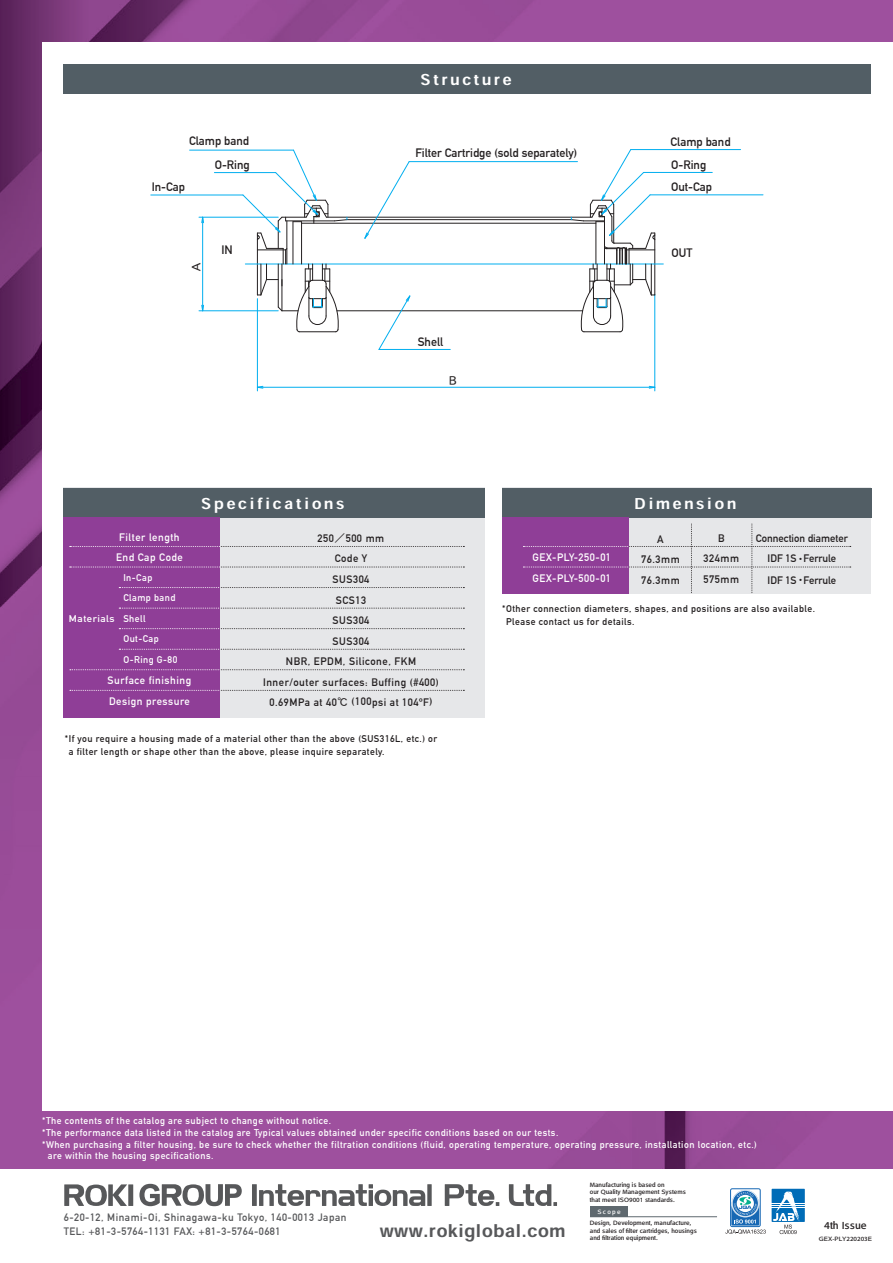
<style>
.page{position:relative;width:893px;height:1263px;background:#fff}
.page>*{position:absolute;margin:0;border:0;box-sizing:border-box;transform-origin:0 0}
.t1{font:16.95px "Heisei Kaku Go Std W7";letter-spacing:.05em;color:#57585a}
.t2{font:14.85px "Heisei Kaku Go Std W7";letter-spacing:.2em;color:#fff}
.t3{font:700 12px/22.8px "DIN Alternate";color:#231f20}
.t4{font:12px "Heisei Kaku Go Std W5";color:#231f20}
.t5{font:700 10.65px/20.5px "DIN Alternate";letter-spacing:.05em;color:#231f20;text-align:center}
.t6{font:700 10.65px/20.5px "DIN Alternate";letter-spacing:.05em;color:#fff}
.t7{font:700 10.65px/20.7px "DIN Alternate";color:#231f20;text-align:center}
.t8{font:700 10.5px/14.9px "DIN Alternate";letter-spacing:.05em;color:#57585a}
.t9{font:10.5px "Heisei Kaku Go Std W5";color:#231f20}
.t10{font:700 9.6px/20.5px "DIN Alternate";letter-spacing:.05em;color:#fff}
.t11{font:700 9.6px/13.5px "DIN Alternate";letter-spacing:.05em;color:#231f20}
.t12{font:700 9.6px "DIN Alternate";letter-spacing:.05em;color:#fff;scale:1.11 1}
.t13{font:6.45px/7.5px "Heisei Kaku Go Std W5";color:#231f20}
.t14{font:6.45px "Heisei Kaku Go Std W5";letter-spacing:.2em;color:#fff}
.s1{font-family:"Heisei Kaku Go Std W5";font-weight:400}
</style>
<div class="page">
<img style="left:0;top:0;width:893px;height:1169px">
<div style="left:43px;top:43px;width:850px;height:1067px;background:#fff"></div>
<div style="left:64px;top:64px;width:807px;height:30px;background:#525e65"></div>
<div style="left:64px;top:488px;width:421px;height:230px;background:#e6e7e9"></div>
<div style="left:64px;top:488px;width:421px;height:29px;background:#525e65"></div>
<div style="left:64px;top:517px;width:156px;height:201px;background:#8f3e97"></div>
<svg style="left:70px;top:546px;width:394px;height:1px"></svg>
<svg style="left:70px;top:567px;width:394px;height:1px"></svg>
<svg style="left:118px;top:587px;width:346px;height:1px"></svg>
<svg style="left:119px;top:608px;width:345px;height:1px"></svg>
<svg style="left:119px;top:628px;width:345px;height:1px"></svg>
<svg style="left:119px;top:649px;width:345px;height:1px"></svg>
<svg style="left:70px;top:669px;width:394px;height:1px"></svg>
<svg style="left:70px;top:690px;width:394px;height:1px"></svg>
<div style="left:502px;top:488px;width:369px;height:106px;background:#e6e7e9"></div>
<div style="left:502px;top:488px;width:369px;height:29px;background:#525e65"></div>
<div style="left:502px;top:517px;width:127px;height:77px;background:#8f3e97"></div>
<svg style="left:523px;top:524px;width:328px;height:69px"></svg>
<hr style="left:257px;top:299px;width:1px;height:92px;background:#00aeef">
<hr style="left:654px;top:294px;width:1px;height:97px;background:#00aeef">
<hr style="left:257px;top:387px;width:398px;height:1px;background:#00aeef">
<svg style="left:257px;top:386px;width:6px;height:3px"></svg>
<svg style="left:649px;top:386px;width:6px;height:3px"></svg>
<hr style="left:199px;top:217px;width:79px;height:1px;background:#00aeef">
<hr style="left:199px;top:310px;width:79px;height:1px;background:#00aeef">
<hr style="left:202px;top:217px;width:1px;height:94px;background:#00aeef">
<svg style="left:201px;top:217px;width:3px;height:6px"></svg>
<svg style="left:201px;top:305px;width:3px;height:6px"></svg>
<hr style="left:151px;top:195px;width:92px;height:1px;background:#00aeef">
<hr style="left:214px;top:172px;width:62px;height:1px;background:#00aeef">
<hr style="left:190px;top:150px;width:103px;height:1px;background:#00aeef">
<hr style="left:631px;top:149px;width:110px;height:1px;background:#00aeef">
<hr style="left:644px;top:172px;width:68px;height:1px;background:#00aeef">
<svg style="left:242px;top:149px;width:421px;height:201px"></svg>
<hr style="left:650px;top:195px;width:113px;height:1px;background:#00aeef">
<hr style="left:590px;top:1216px;width:127px;height:1px;background:#5f696f">
<div style="left:590px;top:1206px;width:38px;height:11px;background:#5f696f"></div>
<div style="left:772px;top:1189px;width:33px;height:33px;background:#006cb7"></div>
<hr style="left:772px;top:1202px;width:33px;height:1px;background:#fff">
<hr style="left:772px;top:1205px;width:33px;height:1px;background:#fff">
<hr style="left:772px;top:1207px;width:33px;height:1px;background:#fff">
<svg style="left:773px;top:1191px;width:27px;height:43px"></svg>
<svg style="left:725px;top:1188px;width:41px;height:46px"></svg>
<svg style="left:64px;top:1184px;width:63px;height:22px"></svg>
<div style="left:128px;top:1184px;width:5px;height:22px;background:#57585a"></div>
<div style="left:252px;top:1184px;width:5px;height:22px;background:#57585a"></div>
<div style="left:427px;top:1184px;width:5px;height:22px;background:#57585a"></div>
<svg style="left:509px;top:1184px;width:48px;height:22px"></svg>
<svg style="left:445px;top:1184px;width:54px;height:22px"></svg>
<svg style="left:259px;top:1184px;width:166px;height:22px"></svg>
<svg style="left:139px;top:1184px;width:103px;height:22px"></svg>
<p class="t3" style="left:189px;top:129px;width:62px">Clamp band</p>
<p class="t3" style="left:152px;top:175px;width:35px">In-Cap</p>
<p class="t3" style="left:215px;top:153px;width:37px">O-Ring</p>
<h2 class="t2" style="left:420px;top:70px;width:93px">Structure</h2>
<p class="t3" style="left:415px;top:141px;width:163px">Filter Cartridge (sold separately)</p>
<p class="t3" style="left:671px;top:129px;width:61px">Clamp band<br>O-Ring<br>Out-Cap</p>
<p class="t4" style="left:189px;top:273px;width:13px;rotate:-90deg">Ａ</p>
<p class="t3" style="left:221px;top:238px;width:13px">IN</p>
<p class="t3" style="left:672px;top:240px;width:22px">OUT</p>
<p class="t3" style="left:418px;top:330px;width:27px">Shell</p>
<p class="t4" style="left:447px;top:374px;width:13px">Ｂ</p>
<p class="t6" style="left:116px;top:526px;width:68px;text-align:center">Filter length<br>End Cap Code</p>
<p class="t12" style="left:69px;top:612px;width:43px">Materials</p>
<p class="t10" style="left:123px;top:566px;width:55px">In-Cap<br>Clamp band<br>Shell<br>Out-Cap<br>O-Ring G-80</p>
<p class="t6" style="left:108px;top:670px;width:85px">Surface finishing<br>Design pressure</p>
<h2 class="t2" style="left:201px;top:494px;width:144px">Specifications</h2>
<p class="t5" style="left:263px;top:527px;width:177px">250<span class="s1">／</span>500 mm<br>Code Y<br>SUS304<br>SCS13<br>SUS304<br>SUS304<br>NBR, EPDM, Silicone, FKM<br>Inner/outer surfaces: Buffing (#400)<br>0.69MPa at 40<span class="s1">℃</span> (100psi at 104ºF)</p>
<p class="t11" style="left:69px;top:731px;width:370px;text-indent:-4px">*If you require a housing made of a material other than the above (SUS316L, etc.) or a filter length or shape other than the above, please inquire separately.</p>
<p class="t6" style="left:533px;top:546px;width:80px">GEX-PLY-250-01<br>GEX-PLY-500-01</p>
<h2 class="t2" style="left:634px;top:494px;width:103px">Dimension</h2>
<p class="t5" style="left:641px;top:528px;width:40px">A<br>76.3mm<br>76.3mm</p>
<p class="t5" style="left:703px;top:527px;width:37px">B<br>324mm<br>575mm</p>
<p class="t7" style="left:756px;top:527px;width:93px">Connection diameter<br>IDF 1S <sup>•</sup> Ferrule<br>IDF 1S <sup>•</sup> Ferrule</p>
<p class="t11" style="left:506px;top:601px;width:310px;text-indent:-4px">*Other connection diameters, shapes, and positions are also available.<br>Please contact us for details.</p>
<p class="t10" style="left:42px;top:1110px;width:290px">*The contents of the catalog are subject to change without notice.</p>
<p class="t10" style="left:42px;top:1122px;width:518px">*The performance data listed in the catalog are Typical values obtained under specific conditions based on our tests.</p>
<p class="t10" style="left:42px;top:1133px;width:716px">*When purchasing a filter housing, be sure to check whether the filtration conditions (fluid, operating temperature, operating pressure, installation location, etc.)</p>
<p class="t10" style="left:48px;top:1145px;width:167px">are within the housing specifications.</p>
<p class="t8" style="left:64px;top:1209px;width:284px">6-20-12, Minami-Oi, Shinagawa-ku Tokyo, 140-0013 Japan<br>TEL: +81-3-5764-1131 FAX: +81-3-5764-0681</p>
<h1 class="t1" style="left:380px;top:1220px;width:187px">www.rokiglobal.com</h1>
<p class="t13" style="left:590px;top:1181px;width:98px">Manufacturing is based on<br>our Quality Management Systems that meet ISO9001 standards.</p>
<p class="t14" style="left:597px;top:1207px;width:25px">Scope</p>
<p class="t13" style="left:590px;top:1219px;width:109px">Design, Development, manufacture, and sales of filter cartridges, housings and filtration equipment.</p>
<p class="t9" style="left:824px;top:1219px;width:44px">4th Issue</p>
<p class="t13" style="left:819px;top:1235px;width:55px">GEX-PLY220203E</p>
</div>
